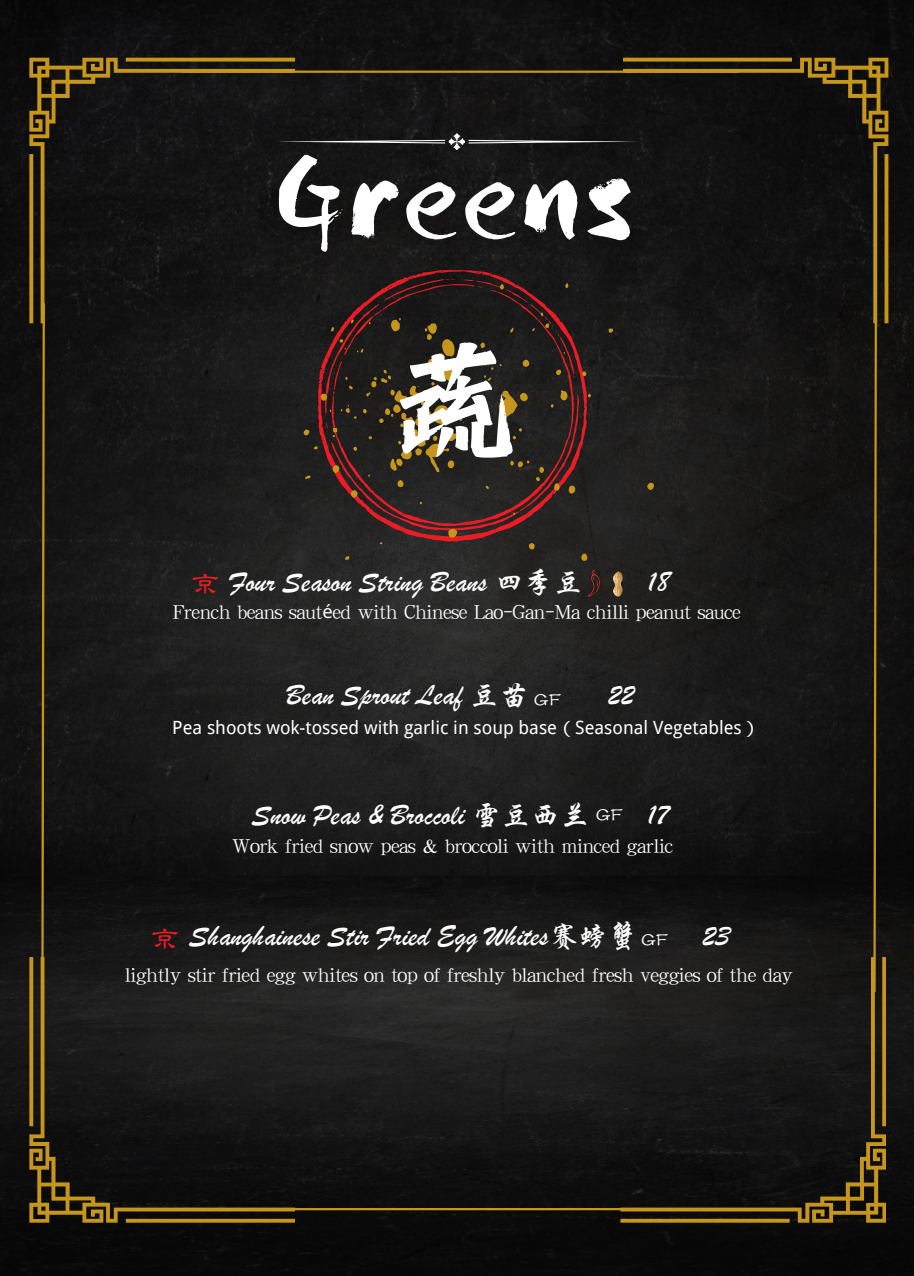
<style>
.page{position:relative;width:914px;height:1276px;background:#fff}
.page>*{position:absolute;margin:0;border:0;box-sizing:border-box;transform-origin:0 0}
.t1{font:121.65px "Canva Sword Like Dream";color:#fff}
.t2{font:119.4px "Canva Oriental Brush";color:#fff}
.t3{font:29.55px "ST Xingkai";color:#fff}
.t4{font:28.95px "Hellofont ID Xiao Li Shu";color:#ed1c24}
.t5{font:19.5px "Hellofont ID Xiao Li Shu";color:#fff}
.t6{font:18.3px "Hellofont ID Ke Song";color:#fff}
.t7{font:18.3px "Wen Quan Yi Micro Hei";color:#fff}
.s1{font-family:"Noto Sans"}
</style>
<div class="page">
<img style="left:0;top:0;width:913px;height:1275px">
<svg style="left:30px;top:58px;width:265px;height:265px;background:#1e1b13"></svg>
<svg style="left:623px;top:58px;width:265px;height:265px;background:#1c1911"></svg>
<svg style="left:620px;top:957px;width:266px;height:265px;background:#201d16"></svg>
<svg style="left:29px;top:957px;width:266px;height:265px;background:#211e17"></svg>
<hr style="left:181px;top:71px;width:558px;height:2px;background:#c6961c">
<hr style="left:196px;top:1208px;width:557px;height:2px;background:#c6961c">
<svg style="left:40px;top:301px;width:6px;height:679px;background:#594616"></svg>
<svg style="left:872px;top:315px;width:6px;height:679px;background:#584514"></svg>
<svg style="left:276px;top:133px;width:362px;height:17px;background:#2c2b2b"></svg>
<svg style="left:317px;top:270px;width:271px;height:13px;background:#2c1919"></svg>
<svg style="left:302px;top:283px;width:352px;height:278px;background:#2f231f"></svg>
<img style="left:606px;top:569px;width:26px;height:29px">
<svg style="left:577px;top:569px;width:29px;height:29px"></svg>
<p class="t2" style="left:274px;top:145px;width:364px">Greens</p>
<p class="t1" style="left:391px;top:332px;width:132px">蔬</p>
<p class="t3" style="left:229px;top:567px;width:355px">Four Season String Beans 四季豆</p>
<p class="t3" style="left:648px;top:567px;width:23px">18</p>
<p class="t6" style="left:173px;top:600px;width:569px">French beans saut<span class="s1">é</span>ed with Chinese Lao-Gan-Ma chilli peanut sauce</p>
<p class="t4" style="left:191px;top:565px;width:30px">京</p>
<p class="t3" style="left:286px;top:680px;width:244px">Bean Sprout Leaf 豆苗</p>
<p class="t3" style="left:608px;top:680px;width:27px">22</p>
<p class="t7" style="left:172px;top:717px;width:589px">Pea shoots wok-tossed with garlic in soup base（Seasonal Vegetables）</p>
<p class="t5" style="left:534px;top:687px;width:29px">GF</p>
<p class="t3" style="left:251px;top:800px;width:340px">Snow Peas &amp; Broccoli 雪豆西兰</p>
<p class="t3" style="left:647px;top:800px;width:22px">17</p>
<p class="t6" style="left:232px;top:834px;width:442px">Work fried snow peas &amp; broccoli with minced garlic</p>
<p class="t5" style="left:596px;top:803px;width:29px">GF</p>
<p class="t3" style="left:189px;top:921px;width:450px">Shanghainese Stir Fried Egg Whites赛螃蟹</p>
<p class="t3" style="left:702px;top:921px;width:30px">23</p>
<p class="t6" style="left:125px;top:962px;width:669px">lightly stir fried egg whites on top of freshly blanched fresh veggies of the day</p>
<p class="t4" style="left:151px;top:920px;width:30px">京</p>
<p class="t5" style="left:641px;top:927px;width:29px">GF</p>
</div>
